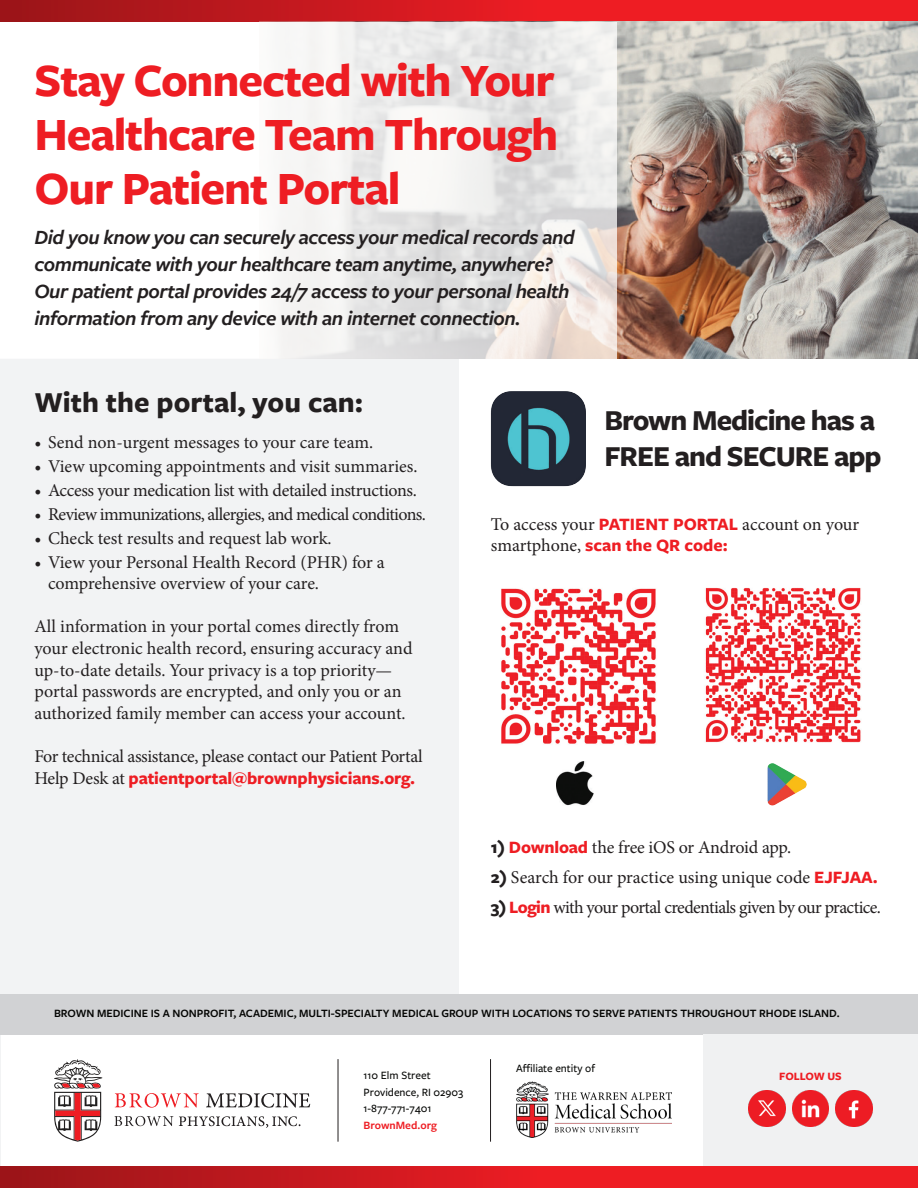
<style>
.page{position:relative;width:918px;height:1188px;background:#fff}
.page>*{position:absolute;margin:0;border:0;box-sizing:border-box;transform-origin:0 0}
.t1{font:700 48px/54px "Freight Sans Pro";letter-spacing:-.025em;color:#ee1d23;text-align:justify}
.t2{font:700 30px/36px "Freight Sans Pro";letter-spacing:-.035em;color:#231f20}
.t3{font:700 30px "Freight Sans Pro";color:#231f20}
.t4{font:italic 600 21px/27px "Freight Sans Pro";letter-spacing:-.02em;color:#231f20}
.t5{font:18px/21.6px "Minion Pro";letter-spacing:-.01em;color:#231f20}
.t6{font:18px "Minion Pro";letter-spacing:-.035em;color:#231f20}
.t7{font:600 11.7px "Freight Sans Pro";color:#040503}
.t8{font:500 11.7px "Freight Sans Pro";color:#040503}
.t9{font:600 11.7px "Freight Sans Pro";color:#ee1d23}
.t10{font:700 11.7px "Freight Sans Pro";letter-spacing:-.005em;color:#ee1d23}
.s1{font-family:"Freight Sans Pro";font-weight:700;color:#ee1d23}
.s2{font-family:"Freight Sans Pro";font-weight:700}
</style>
<div class="page">
<div style="left:0;top:359px;width:459px;height:829px;background:#f2f3f4"></div>
<div style="left:1px;top:1033px;width:916px;height:133px;background:#fff"></div>
<svg style="left:0;top:0;width:918px;height:22px;background:#d21e24"></svg>
<img style="left:617px;top:22px;width:301px;height:337px">
<svg style="left:278px;top:22px;width:339px;height:337px"></svg>
<img style="left:557px;top:762px;width:37px;height:44px">
<img style="left:501px;top:588px;width:155px;height:156px">
<img style="left:767px;top:763px;width:40px;height:43px">
<img style="left:705px;top:587px;width:156px;height:156px">
<img style="left:491px;top:391px;width:95px;height:95px">
<svg style="left:0;top:1166px;width:918px;height:22px;background:#d31a20"></svg>
<div style="left:0;top:994px;width:918px;height:40px;background:#d1d2d4"></div>
<svg style="left:54px;top:1059px;width:49px;height:83px"></svg>
<svg style="left:179px;top:1116px;width:121px;height:12px"></svg>
<svg style="left:114px;top:1116px;width:59px;height:10px"></svg>
<svg style="left:115px;top:1093px;width:84px;height:15px"></svg>
<svg style="left:206px;top:1093px;width:104px;height:15px"></svg>
<hr style="left:338px;top:1059px;width:1px;height:83px;background:#231f20">
<hr style="left:490px;top:1059px;width:1px;height:83px;background:#231f20">
<div style="left:703px;top:1034px;width:215px;height:132px;background:#f0f1f2"></div>
<img style="left:748px;top:1090px;width:37px;height:37px">
<img style="left:792px;top:1090px;width:37px;height:37px">
<img style="left:836px;top:1090px;width:37px;height:37px">
<img style="left:516px;top:1081px;width:155px;height:56px">
<p class="t1" style="left:34px;top:51px;width:525px">Stay Connected with Your Healthcare Team Through Our Patient Portal</p>
<p class="t4" style="left:34px;top:223px;width:542px">Did you know you can securely access your medical records and communicate with your healthcare team anytime, anywhere?<br>Our patient portal provides 24/7 access to your personal health information from any device with an internet connection.</p>
<p class="t3" style="left:34px;top:381px;width:330px">With the portal, you can:</p>
<p class="t5" style="left:34px;top:431px;width:340px">• Send non-urgent messages to your care team.</p>
<p class="t5" style="left:34px;top:455px;width:385px">• View upcoming appointments and visit summaries.</p>
<p class="t5" style="left:34px;top:479px;width:384px">• Access your medication list with detailed instructions.</p>
<p class="t6" style="left:34px;top:502px;width:393px">• Review immunizations, allergies, and medical conditions.</p>
<p class="t5" style="left:34px;top:527px;width:299px">• Check test results and request lab work.</p>
<p class="t5" style="left:34px;top:551px;width:352px">• View your Personal Health Record (PHR) for a</p>
<p class="t5" style="left:48px;top:573px;width:272px">comprehensive overview of your care.</p>
<p class="t5" style="left:34px;top:616px;width:380px">All information in your portal comes directly from your electronic health record, ensuring accuracy and up-to-date details. Your privacy is a top priority— portal passwords are encrypted, and only you or an authorized family member can access your account.</p>
<p class="t5" style="left:34px;top:745px;width:390px">For technical assistance, please contact our Patient Portal<br>Help Desk at <span class="s1">patientportal@brownphysicians.org.</span></p>
<p class="t2" style="left:604px;top:402px;width:279px">Brown Medicine has a<br>FREE and SECURE app</p>
<p class="t5" style="left:491px;top:513px;width:370px">To access your <span class="s1">PATIENT PORTAL</span> account on your smartphone, <span class="s1">scan the QR code:</span></p>
<p class="t5" style="left:491px;top:836px;width:302px"><span class="s2">1)</span> <span class="s1">Download</span> the free iOS or Android app.</p>
<p class="t5" style="left:491px;top:866px;width:389px"><span class="s2">2)</span> Search for our practice using unique code <span class="s1">EJFJAA.</span></p>
<p class="t6" style="left:491px;top:895px;width:392px"><span class="s2">3)</span> <span class="s1">Login</span> with your portal credentials given by our practice.</p>
<p class="t7" style="left:54px;top:1005px;width:787px">BROWN MEDICINE IS A NONPROFIT, ACADEMIC, MULTI-SPECIALTY MEDICAL GROUP WITH LOCATIONS TO SERVE PATIENTS THROUGHOUT RHODE ISLAND.</p>
<p class="t8" style="left:364px;top:1067px;width:69px">110 Elm Street</p>
<p class="t8" style="left:364px;top:1084px;width:101px">Providence, RI 02903</p>
<p class="t8" style="left:364px;top:1100px;width:69px">1-877-771-7401</p>
<p class="t9" style="left:364px;top:1117px;width:75px">BrownMed.org</p>
<p class="t8" style="left:516px;top:1060px;width:80px">Affiliate entity of</p>
<p class="t10" style="left:779px;top:1068px;width:64px">FOLLOW US</p>
</div>
